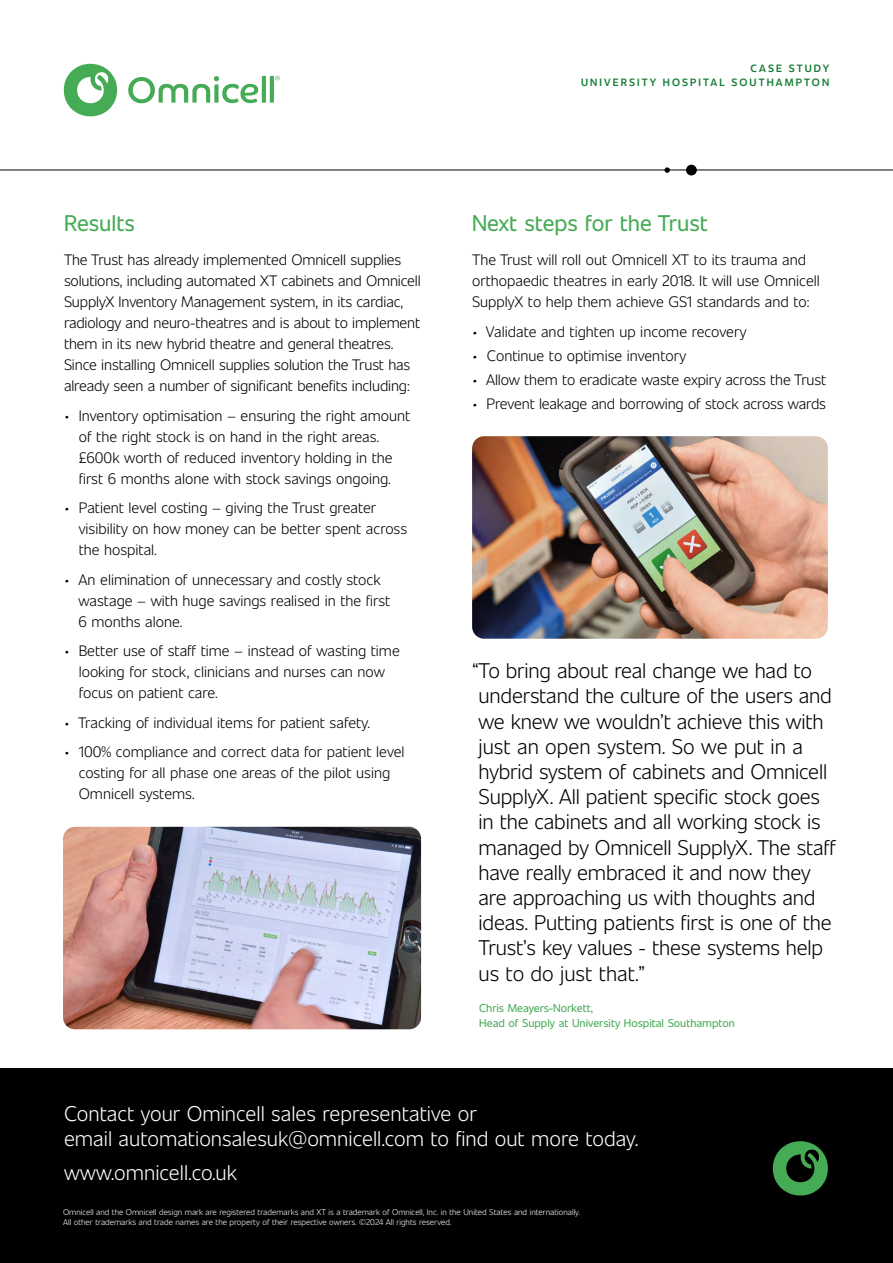
<style>
.page{position:relative;width:893px;height:1263px;background:#fff}
.page>*{position:absolute;margin:0;border:0;box-sizing:border-box;transform-origin:0 0}
.t1{font:22.5px "Unitext";color:#46ab55}
.t2{font:300 21px/25.2px "Unitext";letter-spacing:-.01em;color:#000}
.t3{font:300 21px/25.2px "Unitext";color:#fff}
.t4{font:300 15px/21px "Unitext";color:#000}
.t5{font:11.25px/15px "Unitext";color:#46ab55}
.t6{font:600 10.5px/14.7px "Unitext";letter-spacing:.2em;color:#157c35;text-align:right}
.t7{font:300 8.25px/10.6px "Unitext";color:#fff}
</style>
<div class="page">
<div style="left:0;top:1068px;width:893px;height:195px;background:#000"></div>
<svg style="left:772px;top:1141px;width:56px;height:55px"></svg>
<svg style="left:63px;top:64px;width:54px;height:53px"></svg>
<svg style="left:128px;top:76px;width:152px;height:27px"></svg>
<hr style="left:0;top:170px;width:893px;height:1px;background:#000">
<svg style="left:685px;top:165px;width:12px;height:11px"></svg>
<svg style="left:664px;top:167px;width:6px;height:6px"></svg>
<img style="left:63px;top:827px;width:358px;height:202px">
<img style="left:472px;top:436px;width:356px;height:203px">
<h1 class="t1" style="left:64px;top:207px;width:72px">Results</h1>
<p class="t4" style="left:64px;top:248px;width:358px">The Trust has already implemented Omnicell supplies solutions, including automated XT cabinets and Omnicell SupplyX Inventory Management system, in its cardiac, radiology and neuro-theatres and is about to implement them in its new hybrid theatre and general theatres.<br>Since installing Omnicell supplies solution the Trust has already seen a number of significant benefits including:</p>
<p class="t4" style="left:79px;top:404px;width:333px;text-indent:-15px">• Inventory optimisation – ensuring the right amount of the right stock is on hand in the right areas. £600k worth of reduced inventory holding in the first 6 months alone with stock savings ongoing.</p>
<p class="t4" style="left:79px;top:496px;width:330px;text-indent:-15px">• Patient level costing – giving the Trust greater visibility on how money can be better spent across the hospital.</p>
<p class="t4" style="left:79px;top:568px;width:313px;text-indent:-15px">• An elimination of unnecessary and costly stock wastage – with huge savings realised in the first<br>6 months alone.</p>
<p class="t4" style="left:79px;top:639px;width:323px;text-indent:-15px">• Better use of staff time – instead of wasting time looking for stock, clinicians and nurses can now focus on patient care.</p>
<p class="t4" style="left:64px;top:711px;width:308px">• Tracking of individual items for patient safety.</p>
<p class="t4" style="left:79px;top:740px;width:327px;text-indent:-15px">• 100% compliance and correct data for patient level costing for all phase one areas of the pilot using<br>Omnicell systems.</p>
<p class="t6" style="left:581px;top:60px;width:250px">CASE STUDY<br>UNIVERSITY HOSPITAL SOUTHAMPTON</p>
<h1 class="t1" style="left:472px;top:207px;width:237px">Next steps for the Trust</h1>
<p class="t4" style="left:472px;top:248px;width:349px">The Trust will roll out Omnicell XT to its trauma and orthopaedic theatres in early 2018. It will use Omnicell<br>SupplyX to help them achieve GS1 standards and to:</p>
<p class="t4" style="left:472px;top:320px;width:276px">• Validate and tighten up income recovery</p>
<p class="t4" style="left:472px;top:344px;width:216px">• Continue to optimise inventory</p>
<p class="t4" style="left:472px;top:368px;width:356px">• Allow them to eradicate waste expiry across the Trust</p>
<p class="t4" style="left:472px;top:392px;width:355px">• Prevent leakage and borrowing of stock across wards</p>
<p class="t2" style="left:479px;top:657px;width:359px;text-indent:-6px">“To bring about real change we had to understand the culture of the users and we knew we wouldn’t achieve this with just an open system. So we put in a hybrid system of cabinets and Omnicell SupplyX. All patient specific stock goes in the cabinets and all working stock is managed by Omnicell SupplyX. The staff have really embraced it and now they are approaching us with thoughts and ideas. Putting patients first is one of the Trust’s key values - these systems help us to do just that.”</p>
<p class="t5" style="left:479px;top:1000px;width:257px">Chris Meayers-Norkett,<br>Head of Supply at University Hospital Southampton</p>
<h2 class="t3" style="left:64px;top:1100px;width:576px">Contact your Omincell sales representative or<br>email automationsalesuk@omnicell.com to find out more today.</h2>
<h2 class="t3" style="left:64px;top:1158px;width:175px">www.omnicell.co.uk</h2>
<p class="t7" style="left:63px;top:1206px;width:519px">Omnicell and the Omnicell design mark are registered trademarks and XT is a trademark of Omnicell, Inc. in the United States and internationally.<br>All other trademarks and trade names are the property of their respective owners. ©2024 All rights reserved.</p>
</div>
